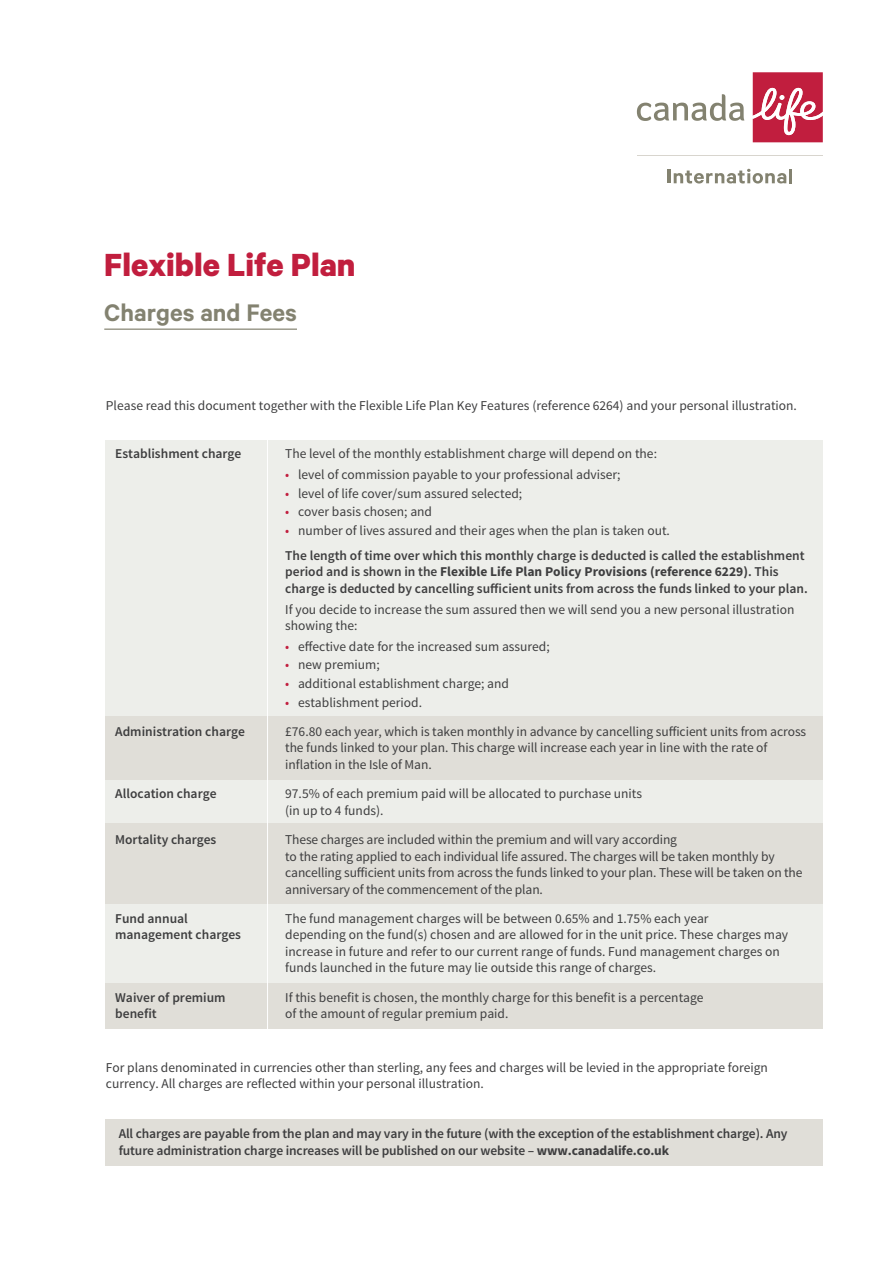
<style>
.page{position:relative;width:893px;height:1263px;background:#fff}
.page>*{position:absolute;margin:0;border:0;box-sizing:border-box;transform-origin:0 0}
.t1{font:700 36px "Calibre";color:#c11e3e}
.t2{font:600 27px "Calibre";color:#838270}
.t3{font:13.5px/16.5px "Source Sans Pro";color:#3e3e3f}
.t4{font:600 13.5px/16.5px "Source Sans Pro";color:#3e3e3f}
.s1{color:#c11e3e}
.s2{font-weight:700}
</style>
<div class="page">
<div style="left:106px;top:440px;width:717px;height:562px;background:#edeeea"></div>
<div style="left:106px;top:1119px;width:717px;height:46px;background:#e0ded8"></div>
<div style="left:106px;top:983px;width:717px;height:46px;background:#e0ded8"></div>
<div style="left:106px;top:823px;width:717px;height:80px;background:#e0ded8"></div>
<div style="left:106px;top:716px;width:717px;height:64px;background:#e0ded8"></div>
<hr style="left:267px;top:436px;width:1px;height:599px;background:#fff">
<hr style="left:104px;top:329px;width:193px;height:1px;background:#838270">
<hr style="left:637px;top:155px;width:186px;height:1px;background:#d8d5ce">
<svg style="left:668px;top:169px;width:118px;height:15px"></svg>
<hr style="left:789px;top:169px;width:3px;height:14px;background:#838270">
<svg style="left:637px;top:94px;width:107px;height:27px"></svg>
<svg style="left:753px;top:72px;width:70px;height:70px"></svg>
<p class="t1" style="left:104px;top:243px;width:253px">Flexible Life Plan</p>
<p class="t2" style="left:104px;top:296px;width:194px">Charges and Fees</p>
<p class="t3" style="left:106px;top:397px;width:692px">Please read this document together with the Flexible Life Plan Key Features (reference 6264) and your personal illustration.</p>
<p class="t4" style="left:115px;top:446px;width:128px">Establishment charge</p>
<p class="t3" style="left:285px;top:446px;width:373px">The level of the monthly establishment charge will depend on the:</p>
<p class="t3" style="left:285px;top:467px;width:337px"><span class="s1">•</span> level of commission payable to your professional adviser;</p>
<p class="t3" style="left:285px;top:485px;width:238px"><span class="s1">•</span> level of life cover/sum assured selected;</p>
<p class="t3" style="left:285px;top:504px;width:148px"><span class="s1">•</span> cover basis chosen; and</p>
<p class="t3" style="left:285px;top:522px;width:386px"><span class="s1">•</span> number of lives assured and their ages when the plan is taken out.</p>
<p class="t4" style="left:285px;top:547px;width:524px">The length of time over which this monthly charge is deducted is called the establishment period and is shown in the <span class="s2">Flexible Life Plan Policy Provisions (reference 6229)</span>. This charge is deducted by cancelling sufficient units from across the funds linked to your plan.</p>
<p class="t3" style="left:285px;top:601px;width:511px">If you decide to increase the sum assured then we will send you a new personal illustration showing the:</p>
<p class="t3" style="left:285px;top:638px;width:266px"><span class="s1">•</span> effective date for the increased sum assured;</p>
<p class="t3" style="left:285px;top:657px;width:96px"><span class="s1">•</span> new premium;</p>
<p class="t3" style="left:285px;top:676px;width:225px"><span class="s1">•</span> additional establishment charge; and</p>
<p class="t3" style="left:285px;top:694px;width:138px"><span class="s1">•</span> establishment period.</p>
<p class="t4" style="left:115px;top:724px;width:131px">Administration charge</p>
<p class="t3" style="left:285px;top:723px;width:523px">£76.80 each year, which is taken monthly in advance by cancelling sufficient units from across the funds linked to your plan. This charge will increase each year in line with the rate of inflation in the Isle of Man.</p>
<p class="t4" style="left:115px;top:786px;width:103px">Allocation charge</p>
<p class="t3" style="left:285px;top:786px;width:358px">97.5% of each premium paid will be allocated to purchase units</p>
<p class="t3" style="left:285px;top:802px;width:100px">(in up to 4 funds).</p>
<p class="t4" style="left:115px;top:832px;width:103px">Mortality charges</p>
<p class="t3" style="left:285px;top:831px;width:393px">These charges are included within the premium and will vary according</p>
<p class="t3" style="left:285px;top:848px;width:519px">to the rating applied to each individual life assured. The charges will be taken monthly by cancelling sufficient units from across the funds linked to your plan. These will be taken on the anniversary of the commencement of the plan.</p>
<p class="t4" style="left:115px;top:910px;width:74px">Fund annual</p>
<p class="t3" style="left:285px;top:910px;width:425px">The fund management charges will be between 0.65% and 1.75% each year</p>
<p class="t4" style="left:115px;top:927px;width:127px">management charges</p>
<p class="t3" style="left:285px;top:927px;width:505px">depending on the fund(s) chosen and are allowed for in the unit price. These charges may increase in future and refer to our current range of funds. Fund management charges on funds launched in the future may lie outside this range of charges.</p>
<p class="t4" style="left:115px;top:989px;width:112px">Waiver of premium</p>
<p class="t3" style="left:285px;top:989px;width:420px">If this benefit is chosen, the monthly charge for this benefit is a percentage</p>
<p class="t4" style="left:115px;top:1006px;width:43px">benefit</p>
<p class="t3" style="left:285px;top:1005px;width:225px">of the amount of regular premium paid.</p>
<p class="t3" style="left:106px;top:1059px;width:663px">For plans denominated in currencies other than sterling, any fees and charges will be levied in the appropriate foreign currency. All charges are reflected within your personal illustration.</p>
<p class="t4" style="left:119px;top:1126px;width:670px">All charges are payable from the plan and may vary in the future (with the exception of the establishment charge). Any future administration charge increases will be published on our website – <span class="s2">www.canadalife.co.uk</span></p>
</div>
